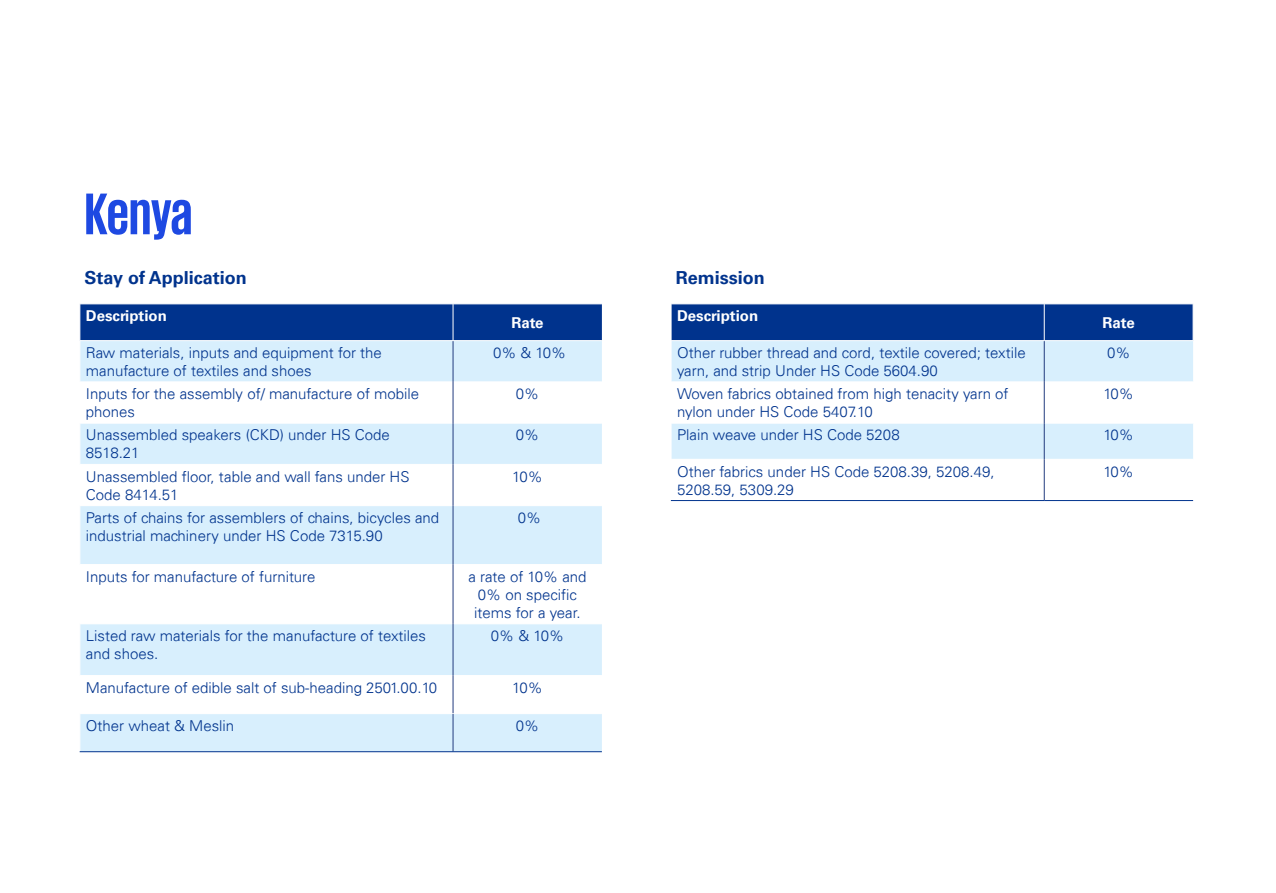
<style>
.page{position:relative;width:1276px;height:893px;background:#fff}
.page>*{position:absolute;margin:0;border:0;box-sizing:border-box;transform-origin:0 0}
.t1{font:700 60px "KPMG";letter-spacing:-.01em;color:#1e49e2}
.t2{font:700 18px "Univers 65";color:#00338d}
.t3{font:300 15px/18px "Univers 45";color:#00338d}
.t4{font:700 15px "Univers 65";color:#fff}
</style>
<div class="page">
<div style="left:81px;top:305px;width:521px;height:35px;background:#00338d"></div>
<div style="left:81px;top:341px;width:521px;height:410px;background:#d8effd"></div>
<svg style="left:81px;top:383px;width:521px;height:81px"></svg>
<svg style="left:81px;top:465px;width:521px;height:248px"></svg>
<hr style="left:80px;top:382px;width:373px;height:1px;background:#fff">
<hr style="left:453px;top:382px;width:149px;height:1px;background:#fff">
<hr style="left:80px;top:423px;width:373px;height:1px;background:#fff">
<hr style="left:453px;top:423px;width:149px;height:1px;background:#fff">
<hr style="left:80px;top:464px;width:373px;height:1px;background:#fff">
<hr style="left:453px;top:464px;width:149px;height:1px;background:#fff">
<hr style="left:80px;top:505px;width:373px;height:1px;background:#fff">
<hr style="left:453px;top:505px;width:149px;height:1px;background:#fff">
<hr style="left:80px;top:564px;width:373px;height:1px;background:#fff">
<hr style="left:453px;top:564px;width:149px;height:1px;background:#fff">
<hr style="left:80px;top:624px;width:373px;height:1px;background:#fff">
<hr style="left:453px;top:624px;width:149px;height:1px;background:#fff">
<hr style="left:80px;top:675px;width:373px;height:1px;background:#fff">
<hr style="left:453px;top:675px;width:149px;height:1px;background:#fff">
<hr style="left:453px;top:341px;width:1px;height:41px;background:#223b7e">
<hr style="left:453px;top:382px;width:1px;height:41px;background:#223b7e">
<hr style="left:453px;top:423px;width:1px;height:41px;background:#223b7e">
<hr style="left:453px;top:464px;width:1px;height:42px;background:#223b7e">
<hr style="left:453px;top:506px;width:1px;height:59px;background:#223b7e">
<hr style="left:453px;top:565px;width:1px;height:59px;background:#223b7e">
<hr style="left:453px;top:624px;width:1px;height:51px;background:#223b7e">
<hr style="left:453px;top:675px;width:1px;height:38px;background:#223b7e">
<hr style="left:453px;top:304px;width:1px;height:36px;background:#fff">
<hr style="left:453px;top:713px;width:149px;height:1px;background:#fff">
<hr style="left:80px;top:713px;width:373px;height:1px;background:#fff">
<hr style="left:453px;top:714px;width:1px;height:37px;background:#223b7e">
<hr style="left:80px;top:751px;width:373px;height:1px;background:#00338d">
<hr style="left:453px;top:751px;width:149px;height:1px;background:#00338d">
<div style="left:672px;top:305px;width:520px;height:35px;background:#00338d"></div>
<div style="left:672px;top:341px;width:521px;height:118px;background:#d8effd"></div>
<svg style="left:672px;top:383px;width:521px;height:40px"></svg>
<hr style="left:671px;top:382px;width:373px;height:1px;background:#fff">
<hr style="left:1044px;top:382px;width:149px;height:1px;background:#fff">
<hr style="left:671px;top:423px;width:373px;height:1px;background:#fff">
<hr style="left:1044px;top:423px;width:149px;height:1px;background:#fff">
<hr style="left:1044px;top:341px;width:1px;height:41px;background:#223b7e">
<hr style="left:1044px;top:382px;width:1px;height:41px;background:#223b7e">
<hr style="left:1044px;top:423px;width:1px;height:36px;background:#223b7e">
<hr style="left:1044px;top:459px;width:1px;height:41px;background:#223b7e">
<hr style="left:1044px;top:304px;width:1px;height:36px;background:#fff">
<hr style="left:671px;top:500px;width:373px;height:1px;background:#00338d">
<hr style="left:1044px;top:500px;width:149px;height:1px;background:#00338d">
<h1 class="t1" style="left:85px;top:184px;width:109px">Kenya</h1>
<p class="t2" style="left:85px;top:267px;width:164px">Stay of Application</p>
<p class="t2" style="left:676px;top:267px;width:91px">Remission</p>
<p class="t4" style="left:86px;top:307px;width:83px">Description</p>
<p class="t4" style="left:511px;top:314px;width:34px">Rate</p>
<p class="t3" style="left:86px;top:344px;width:297px">Raw materials, inputs and equipment for the manufacture of textiles and shoes</p>
<p class="t3" style="left:493px;top:344px;width:75px">0% &amp; 10%</p>
<p class="t3" style="left:86px;top:385px;width:335px">Inputs for the assembly of/ manufacture of mobile phones</p>
<p class="t3" style="left:516px;top:385px;width:25px">0%</p>
<p class="t3" style="left:86px;top:426px;width:305px">Unassembled speakers (CKD) under HS Code<br>8518.21</p>
<p class="t3" style="left:516px;top:426px;width:25px">0%</p>
<p class="t3" style="left:86px;top:467px;width:325px">Unassembled floor, table and wall fans under HS<br>Code 8414.51</p>
<p class="t3" style="left:512px;top:467px;width:32px">10%</p>
<p class="t3" style="left:86px;top:509px;width:355px">Parts of chains for assemblers of chains, bicycles and industrial machinery under HS Code 7315.90</p>
<p class="t3" style="left:518px;top:509px;width:25px">0%</p>
<p class="t3" style="left:86px;top:567px;width:231px">Inputs for manufacture of furniture</p>
<p class="t3" style="left:468px;top:567px;width:120px;text-align:center">a rate of 10% and<br>0% on specific items for a year.</p>
<p class="t3" style="left:86px;top:627px;width:342px">Listed raw materials for the manufacture of textiles and shoes.</p>
<p class="t3" style="left:491px;top:627px;width:75px">0% &amp; 10%</p>
<p class="t3" style="left:86px;top:678px;width:353px">Manufacture of edible salt of sub-heading 2501.00.10</p>
<p class="t3" style="left:512px;top:678px;width:32px">10%</p>
<p class="t3" style="left:86px;top:717px;width:150px">Other wheat &amp; Meslin</p>
<p class="t3" style="left:516px;top:717px;width:25px">0%</p>
<p class="t4" style="left:677px;top:307px;width:83px">Description</p>
<p class="t4" style="left:1102px;top:314px;width:34px">Rate</p>
<p class="t3" style="left:677px;top:344px;width:350px">Other rubber thread and cord, textile covered; textile yarn, and strip Under HS Code 5604.90</p>
<p class="t3" style="left:1107px;top:344px;width:25px">0%</p>
<p class="t3" style="left:677px;top:385px;width:333px">Woven fabrics obtained from high tenacity yarn of nylon under HS Code 5407.10</p>
<p class="t3" style="left:1103px;top:385px;width:32px">10%</p>
<p class="t3" style="left:677px;top:426px;width:224px">Plain weave under HS Code 5208</p>
<p class="t3" style="left:1103px;top:426px;width:32px">10%</p>
<p class="t3" style="left:677px;top:462px;width:319px">Other fabrics under HS Code 5208.39, 5208.49,<br>5208.59, 5309.29</p>
<p class="t3" style="left:1103px;top:462px;width:32px">10%</p>
</div>
